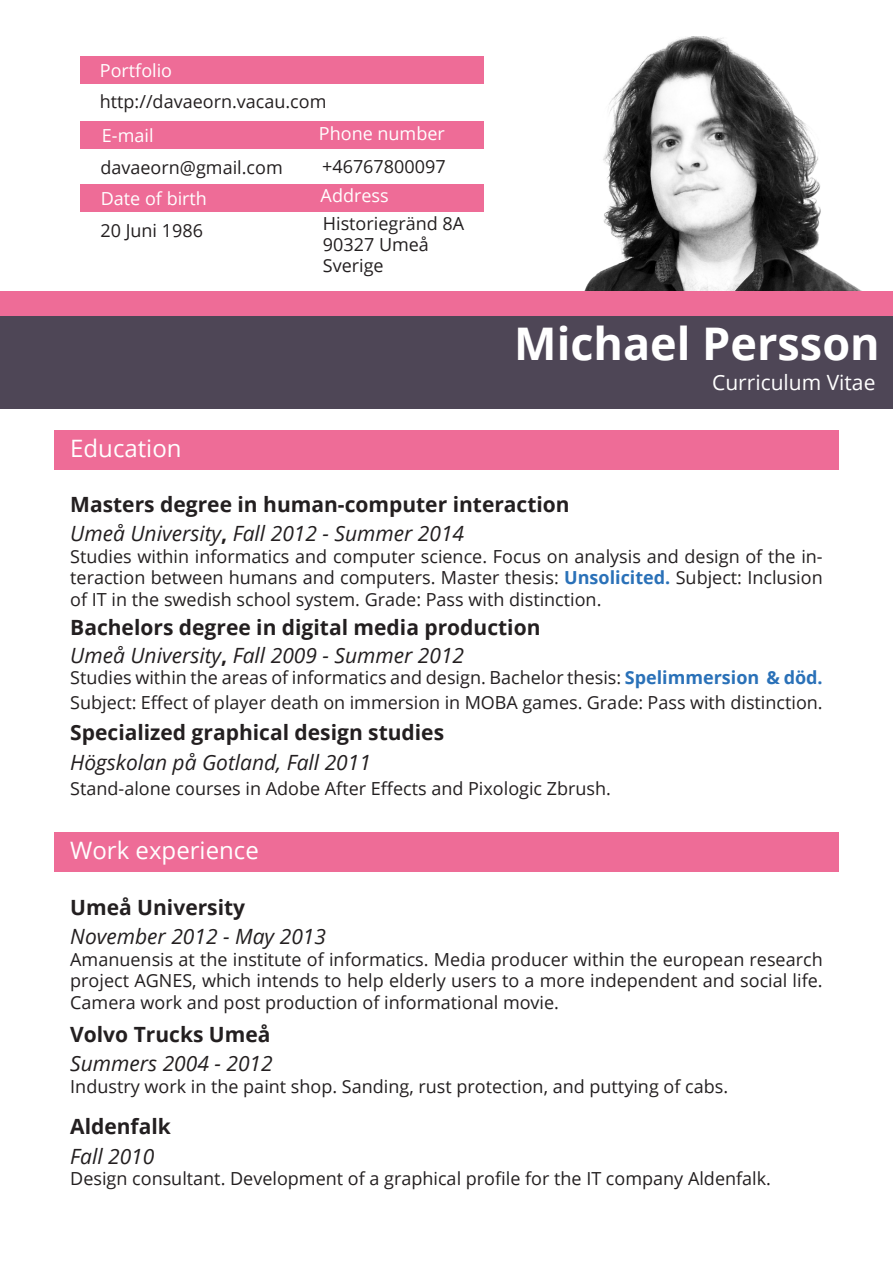
<style>
.page{position:relative;width:893px;height:1263px;background:#fff}
.page>*{position:absolute;margin:0;border:0;box-sizing:border-box;transform-origin:0 0}
.t1{font:700 45px "Open Sans";color:#fff}
.t2{font:24px "Open Sans";color:#fff}
.t3{font:700 21px "Open Sans";color:#231f20}
.t4{font:italic 21px "Open Sans";color:#231f20}
.t5{font:21px "Open Sans";color:#fff}
.t6{font:18px/21.6px "Open Sans";color:#231f20}
.t7{font:18px "Open Sans";color:#fff}
.s1{font-weight:700;font-style:normal}
.s2{font-weight:700;color:#2a71b8}
</style>
<div class="page">
<img style="left:584px;top:36px;width:278px;height:255px">
<div style="left:54px;top:833px;width:785px;height:39px;background:#ee6c97"></div>
<div style="left:0;top:291px;width:893px;height:26px;background:#ee6c97"></div>
<div style="left:54px;top:430px;width:785px;height:39px;background:#ee6c97"></div>
<div style="left:0;top:317px;width:893px;height:92px;background:#4e4656"></div>
<div style="left:81px;top:184px;width:403px;height:28px;background:#ee6c97"></div>
<div style="left:81px;top:121px;width:403px;height:27px;background:#ee6c97"></div>
<div style="left:81px;top:57px;width:403px;height:27px;background:#ee6c97"></div>
<p class="t7" style="left:100px;top:58px;width:74px">Portfolio</p>
<p class="t6" style="left:100px;top:90px;width:228px">http://davaeorn.vacau.com</p>
<p class="t7" style="left:102px;top:123px;width:53px">E-mail</p>
<p class="t6" style="left:100px;top:156px;width:184px">davaeorn@gmail.com</p>
<p class="t7" style="left:319px;top:121px;width:127px">Phone number</p>
<p class="t6" style="left:322px;top:155px;width:125px">+46767800097</p>
<p class="t7" style="left:101px;top:186px;width:108px">Date of birth</p>
<p class="t7" style="left:321px;top:183px;width:70px">Address</p>
<p class="t6" style="left:100px;top:219px;width:104px">20 Juni 1986</p>
<p class="t6" style="left:323px;top:213px;width:143px;line-height:21px">Historiegränd 8A<br>90327 Umeå</p>
<p class="t6" style="left:323px;top:255px;width:62px">Sverige</p>
<p class="t2" style="left:70px;top:431px;width:113px">Education</p>
<p class="t1" style="left:514px;top:311px;width:367px">Michael Persson</p>
<p class="t5" style="left:712px;top:368px;width:165px">Curriculum Vitae</p>
<p class="t3" style="left:70px;top:490px;width:501px">Masters degree in human-computer interaction</p>
<p class="t4" style="left:70px;top:519px;width:395px">Umeå University<span class="s1">,</span> Fall 2012 - Summer 2014</p>
<p class="t6" style="left:70px;top:545px;width:754px;text-align:justify">Studies within informatics and computer science. Focus on analysis and design of the in&shy;teraction between humans and computers. Master thesis: <span class="s2">Unsolicited.</span> Subject: Inclusion of IT in the swedish school system. Grade: Pass with distinction.</p>
<p class="t3" style="left:70px;top:612px;width:472px">Bachelors degree in digital media production</p>
<p class="t4" style="left:70px;top:641px;width:395px">Umeå University<span class="s1">,</span> Fall 2009 - Summer 2012</p>
<p class="t6" style="left:70px;top:665px;width:754px;line-height:25.2px">Studies within the areas of informatics and design. Bachelor thesis: <span class="s2">Spelimmersion &amp; död.<br></span>Subject: Effect of player death on immersion in MOBA games. Grade: Pass with distinction.</p>
<p class="t3" style="left:70px;top:718px;width:375px">Specialized graphical design studies</p>
<p class="t4" style="left:70px;top:748px;width:302px">Högskolan på Gotland, Fall 2011</p>
<p class="t6" style="left:70px;top:777px;width:542px">Stand-alone courses in Adobe After Effects and Pixologic Zbrush.</p>
<p class="t2" style="left:70px;top:834px;width:190px">Work experience</p>
<p class="t3" style="left:70px;top:892px;width:176px">Umeå University</p>
<p class="t4" style="left:70px;top:922px;width:257px">November 2012 - May 2013</p>
<p class="t6" style="left:70px;top:948px;width:754px;text-align:justify">Amanuensis at the institute of informatics. Media producer within the european research project AGNES, which intends to help elderly users to a more independent and social life.<br>Camera work and post production of informational movie.</p>
<p class="t3" style="left:70px;top:1019px;width:202px">Volvo Trucks Umeå</p>
<p class="t4" style="left:70px;top:1049px;width:204px">Summers 2004 - 2012</p>
<p class="t6" style="left:70px;top:1075px;width:659px">Industry work in the paint shop. Sanding, rust protection, and puttying of cabs.</p>
<p class="t3" style="left:70px;top:1112px;width:102px">Aldenfalk</p>
<p class="t4" style="left:70px;top:1141px;width:86px">Fall 2010</p>
<p class="t6" style="left:70px;top:1167px;width:702px">Design consultant. Development of a graphical profile for the IT company Aldenfalk.</p>
</div>
